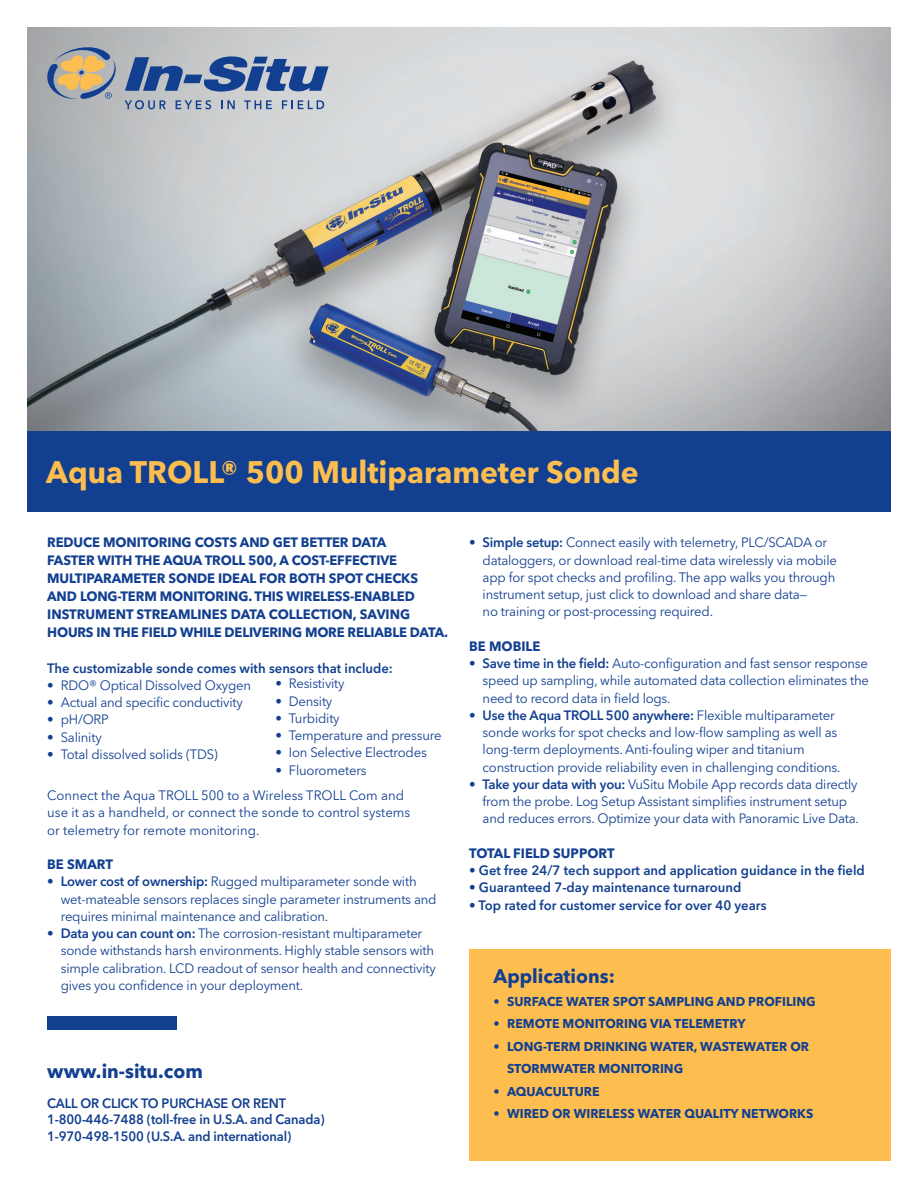
<style>
.page{position:relative;width:918px;height:1188px;background:#fff}
.page>*{position:absolute;margin:0;border:0;box-sizing:border-box;transform-origin:0 0}
.Yellow_Title{font:700 30.9px "Avenir Next LT Pro";color:#fdbe4f}
.t1{font:700 19.5px "Avenir Next LT Pro";color:#123f90}
.Body_Copy{font:13.5px/17.2px "Avenir Next LT Pro";letter-spacing:-.015em;color:#123f90}
.Body_Subhead_Caps{font:700 13.5px/18px "Avenir Next LT Pro";letter-spacing:-.01em;color:#123f90}
.Body_Copy-2{font:600 13.5px "Avenir Next LT Pro";color:#123f90}
.Body_Copy-3{font:600 13.5px/16.5px "Avenir Next LT Pro";color:#123f90;scale:.95 1}
.t2{font:700 12.75px/22.5px "Avenir Next LT Pro";color:#123f90}
.s1{font-weight:600}
</style>
<div class="page">
<div style="left:47px;top:1016px;width:130px;height:14px;background:#123f90"></div>
<img style="left:27px;top:27px;width:864px;height:404px">
<div style="left:469px;top:949px;width:422px;height:212px;background:#fdbe4f"></div>
<div style="left:27px;top:431px;width:864px;height:81px;background:#123f90"></div>
<svg style="left:124px;top:100px;width:42px;height:9px"></svg>
<svg style="left:176px;top:100px;width:35px;height:9px"></svg>
<svg style="left:221px;top:100px;width:14px;height:9px"></svg>
<svg style="left:244px;top:100px;width:28px;height:9px"></svg>
<svg style="left:282px;top:100px;width:42px;height:9px"></svg>
<svg style="left:125px;top:56px;width:204px;height:36px;background:#6a82ac"></svg>
<svg style="left:47px;top:47px;width:69px;height:52px;background:#aba18f"></svg>
<p class="Yellow_Title" style="left:46px;top:453px;width:594px">Aqua TROLL® 500 Multiparameter Sonde</p>
<p class="Body_Subhead_Caps" style="left:47px;top:534px;width:402px">REDUCE MONITORING COSTS AND GET BETTER DATA<br>FASTER WITH THE AQUA TROLL 500, A COST-EFFECTIVE MULTIPARAMETER SONDE IDEAL FOR BOTH SPOT CHECKS AND LONG-TERM MONITORING. THIS WIRELESS-ENABLED INSTRUMENT STREAMLINES DATA COLLECTION, SAVING HOURS IN THE FIELD WHILE DELIVERING MORE RELIABLE DATA.</p>
<p class="Body_Copy-2" style="left:47px;top:660px;width:347px">The customizable sonde comes with sensors that include:</p>
<p class="Body_Copy" style="left:47px;top:677px;width:205px">• RDO® Optical Dissolved Oxygen</p>
<p class="Body_Copy" style="left:47px;top:694px;width:197px">• Actual and specific conductivity</p>
<p class="Body_Copy" style="left:47px;top:711px;width:63px">• pH/ORP</p>
<p class="Body_Copy" style="left:47px;top:728px;width:56px">• Salinity</p>
<p class="Body_Copy" style="left:47px;top:746px;width:172px">• Total dissolved solids (TDS)</p>
<p class="Body_Copy" style="left:47px;top:787px;width:364px">Connect the Aqua TROLL 500 to a Wireless TROLL Com and use it as a handheld, or connect the sonde to control systems or telemetry for remote monitoring.</p>
<p class="Body_Subhead_Caps" style="left:47px;top:855px;width:67px">BE SMART</p>
<p class="Body_Copy" style="left:61px;top:873px;width:377px;text-indent:-14px">• <span class="s1">Lower cost of ownership:</span> Rugged multiparameter sonde with wet-mateable sensors replaces single parameter instruments and requires minimal maintenance and calibration.</p>
<p class="Body_Copy" style="left:61px;top:925px;width:377px;text-indent:-14px">• <span class="s1">Data you can count on:</span> The corrosion-resistant multiparameter sonde withstands harsh environments. Highly stable sensors with simple calibration. LCD readout of sensor health and connectivity gives you confidence in your deployment.</p>
<p class="Body_Copy" style="left:275px;top:675px;width:71px">• Resistivity</p>
<p class="Body_Copy" style="left:275px;top:692px;width:58px">• Density</p>
<p class="Body_Copy" style="left:275px;top:709px;width:66px">• Turbidity</p>
<p class="Body_Copy" style="left:275px;top:727px;width:168px">• Temperature and pressure</p>
<p class="Body_Copy" style="left:275px;top:744px;width:153px">• Ion Selective Electrodes</p>
<p class="Body_Copy" style="left:275px;top:761px;width:93px">• Fluorometers</p>
<h2 class="t1" style="left:47px;top:1059px;width:157px">www.in-situ.com</h2>
<p class="Body_Copy-3" style="left:47px;top:1095px;width:293px">CALL OR CLICK TO PURCHASE OR RENT<br>1-800-446-7488 (toll-free in U.S.A. and Canada)<br>1-970-498-1500 (U.S.A. and international)</p>
<p class="Body_Copy" style="left:483px;top:534px;width:356px;text-indent:-14px">• <span class="s1">Simple setup:</span> Connect easily with telemetry, PLC/SCADA or dataloggers, or download real-time data wirelessly via mobile app for spot checks and profiling. The app walks you through instrument setup, just click to download and share data—<br>no training or post-processing required.</p>
<p class="Body_Subhead_Caps" style="left:469px;top:637px;width:73px">BE MOBILE</p>
<p class="Body_Copy" style="left:483px;top:655px;width:388px;text-align:justify;text-indent:-14px">• <span class="s1">Save time in the field:</span> Auto-configuration and fast sensor response speed up sampling, while automated data collection eliminates the need to record data in field logs.</p>
<p class="Body_Copy" style="left:483px;top:707px;width:360px;text-indent:-14px">• <span class="s1">Use the Aqua TROLL 500 anywhere:</span> Flexible multiparameter sonde works for spot checks and low-flow sampling as well as long-term deployments. Anti-fouling wiper and titanium construction provide reliability even in challenging conditions.</p>
<p class="Body_Copy" style="left:483px;top:776px;width:378px;text-indent:-14px">• <span class="s1">Take your data with you:</span> VuSitu Mobile App records data directly from the probe. Log Setup Assistant simplifies instrument setup and reduces errors. Optimize your data with Panoramic Live Data.</p>
<p class="Body_Subhead_Caps" style="left:469px;top:844px;width:147px">TOTAL FIELD SUPPORT</p>
<p class="Body_Copy-2" style="left:469px;top:862px;width:397px">• Get free 24/7 tech support and application guidance in the field</p>
<p class="Body_Copy-2" style="left:469px;top:880px;width:274px">• Guaranteed 7-day maintenance turnaround</p>
<p class="Body_Copy-2" style="left:469px;top:897px;width:299px">• Top rated for customer service for over 40 years</p>
<p class="t1" style="left:494px;top:964px;width:123px">Applications:</p>
<p class="t2" style="left:494px;top:990px;width:324px">• SURFACE WATER SPOT SAMPLING AND PROFILING</p>
<p class="t2" style="left:494px;top:1012px;width:254px">• REMOTE MONITORING VIA TELEMETRY</p>
<p class="t2" style="left:507px;top:1035px;width:303px;text-indent:-14px">• LONG-TERM DRINKING WATER, WASTEWATER OR<br>STORMWATER MONITORING</p>
<p class="t2" style="left:494px;top:1080px;width:107px">• AQUACULTURE</p>
<p class="t2" style="left:494px;top:1102px;width:321px">• WIRED OR WIRELESS WATER QUALITY NETWORKS</p>
</div>
